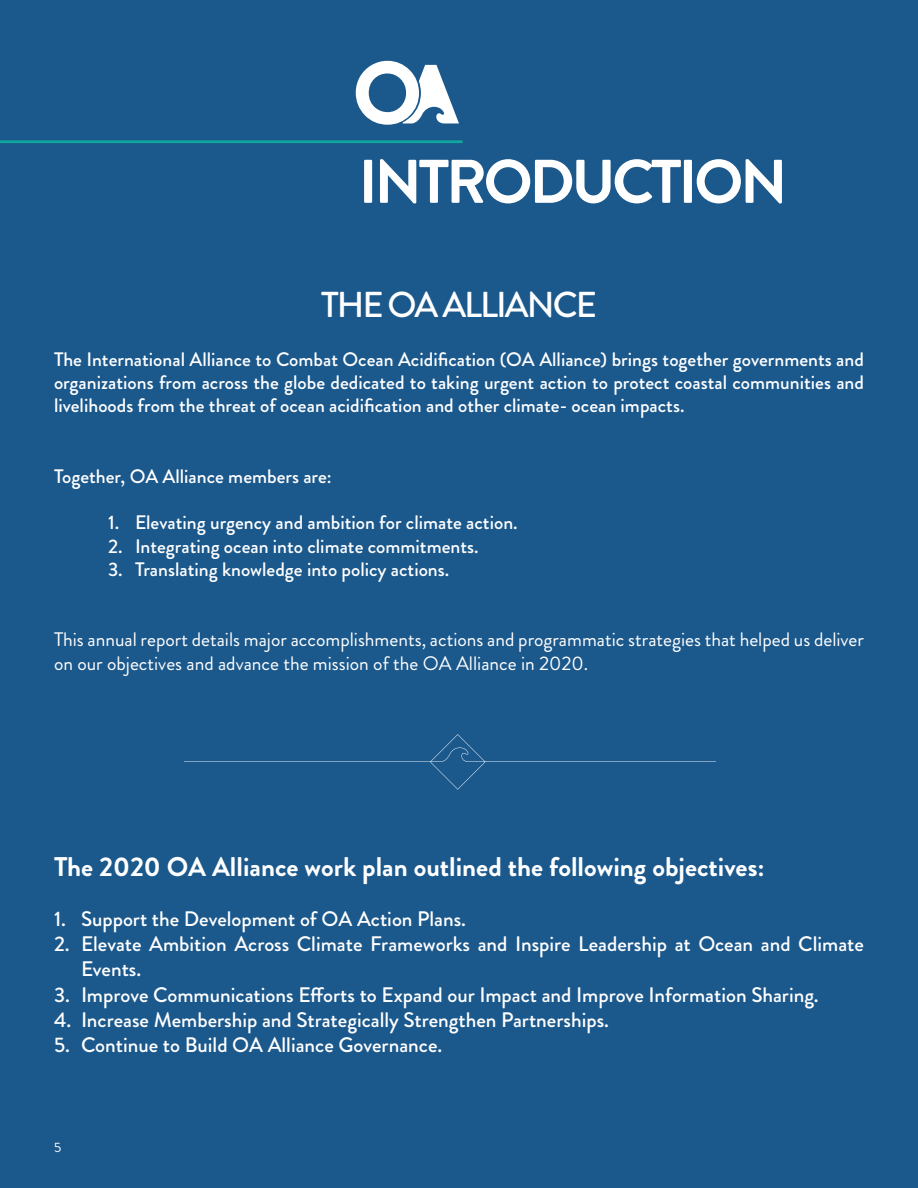
<style>
.page{position:relative;width:918px;height:1188px;background:#1b588c}
.page>*{position:absolute;margin:0;border:0;box-sizing:border-box;transform-origin:0 0}
.t1{font:700 61.5px "Brandon Grotesque";letter-spacing:-.055em;color:#fff}
.t2{font:500 36px "Brandon Grotesque";letter-spacing:-.055em;color:#fff}
.t3{font:700 27px "Brandon Grotesque";color:#fff}
.t4{font:500 21px/25.2px "Brandon Grotesque";color:#fff}
.t5{font:500 19.5px/23.4px "Brandon Grotesque";color:#fff;text-align:justify}
.t6{font:19.5px/23.4px "Brandon Grotesque";color:#fff}
.t7{font:13.5px "Brandon Grotesque";color:#fff}
</style>
<div class="page">
<hr style="left:0;top:140px;width:463px;height:3px;background:#12a79d">
<svg style="left:356px;top:61px;width:103px;height:64px"></svg>
<svg style="left:184px;top:734px;width:532px;height:56px"></svg>
<p class="t1" style="left:358px;top:139px;width:431px">INTRODUCTION</p>
<p class="t2" style="left:321px;top:280px;width:277px">THE OA ALLIANCE</p>
<p class="t5" style="left:54px;top:347px;width:812px">The International Alliance to Combat Ocean Acidification (OA Alliance) brings together governments and organizations from across the globe dedicated to taking urgent action to protect coastal communities and livelihoods from the threat of ocean acidification and other climate- ocean impacts.</p>
<p class="t5" style="left:54px;top:464px;width:279px">Together, OA Alliance members are:</p>
<p class="t5" style="left:108px;top:511px;width:411px">1. Elevating urgency and ambition for climate action.</p>
<p class="t5" style="left:108px;top:535px;width:372px">2. Integrating ocean into climate commitments.</p>
<p class="t5" style="left:108px;top:558px;width:343px">3. Translating knowledge into policy actions.</p>
<p class="t6" style="left:54px;top:628px;width:812px">This annual report details major accomplishments, actions and programmatic strategies that helped us deliver on our objectives and advance the mission of the OA Alliance in 2020.</p>
<p class="t3" style="left:54px;top:847px;width:712px">The 2020 OA Alliance work plan outlined the following objectives:</p>
<p class="t4" style="left:54px;top:907px;width:414px">1. Support the Development of OA Action Plans.</p>
<p class="t4" style="left:81px;top:932px;width:784px;text-indent:-27px">2. Elevate Ambition Across Climate Frameworks and Inspire Leadership at Ocean and Climate<br>Events.</p>
<p class="t4" style="left:54px;top:982px;width:766px">3. Improve Communications Efforts to Expand our Impact and Improve Information Sharing.</p>
<p class="t4" style="left:54px;top:1007px;width:557px">4. Increase Membership and Strategically Strengthen Partnerships.</p>
<p class="t4" style="left:54px;top:1033px;width:390px">5. Continue to Build OA Alliance Governance.</p>
<p class="t7" style="left:54px;top:1139px;width:9px">5</p>
</div>
